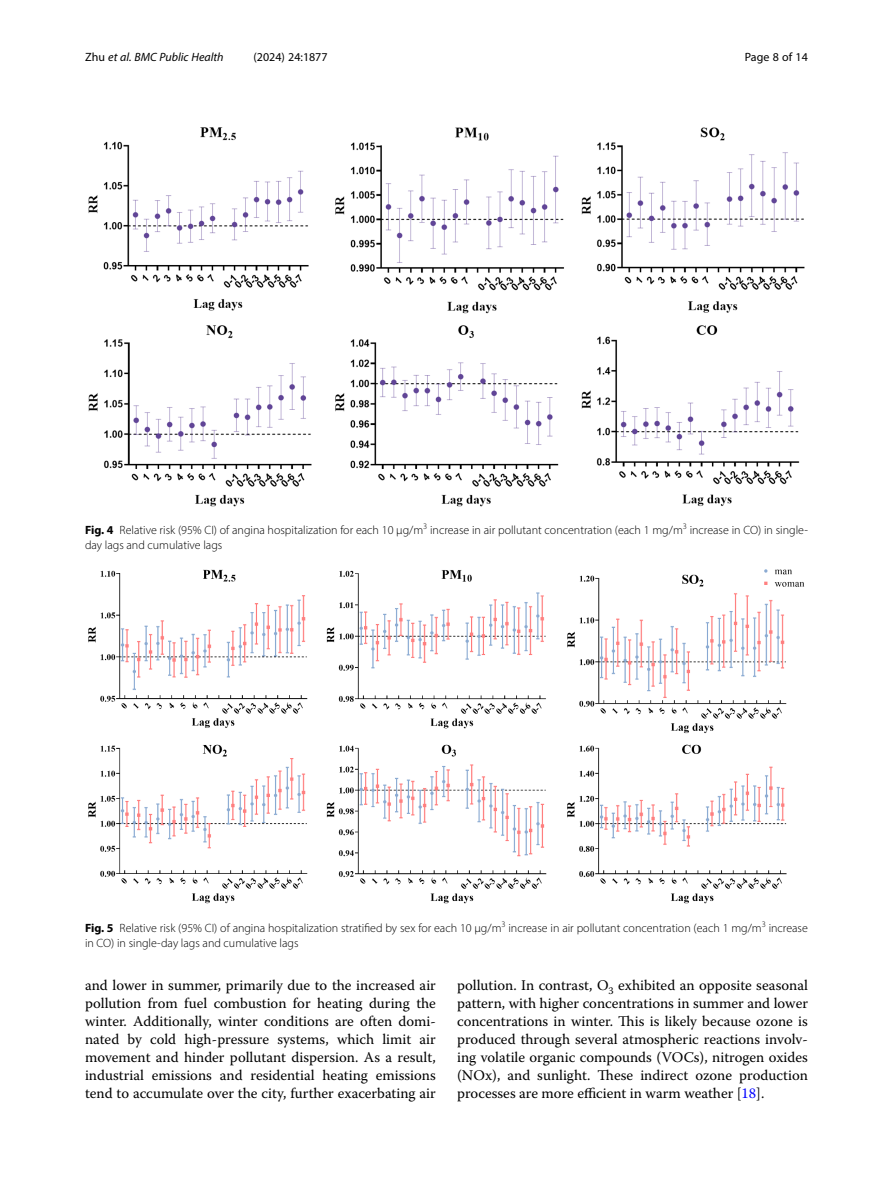
<style>
.page{position:relative;width:893px;height:1191px;background:#fff}
.page>*{position:absolute;margin:0;border:0;box-sizing:border-box;transform-origin:0 0}
.Body_Text_Indent{font:14.7px/18px "Warnock Pro";color:#000;text-align:justify}
.Figure_Caption{font:300 12px/15px "Myriad Pro";color:#000}
.t1{font:italic 12px "Myriad Pro";color:#000}
.t2{font:12px "Myriad Pro";color:#000}
.s1{font-style:normal}
.s2{font-weight:700}
.s3{color:#00f}
</style>
<div class="page">
<img style="left:88px;top:569px;width:717px;height:335px">
<img style="left:88px;top:127px;width:717px;height:380px">
<p class="t1" style="left:85px;top:50px;width:140px"><span class="s1">Zhu</span> et al. BMC Public Health</p>
<p class="t2" style="left:253px;top:50px;width:76px">(2024) 24:1877</p>
<p class="t2" style="left:745px;top:50px;width:65px">Page 8 of 14</p>
<p class="Figure_Caption" style="left:85px;top:522px;width:724px"><span class="s2">Fig. 4</span> Relative risk (95% CI) of angina hospitalization for each 10 µg/m<sup>3</sup> increase in air pollutant concentration (each 1 mg/m<sup>3</sup> increase in CO) in single&shy;day lags and cumulative lags</p>
<p class="Figure_Caption" style="left:85px;top:920px;width:724px"><span class="s2">Fig. 5</span> Relative risk (95% CI) of angina hospitalization stratified by sex for each 10 µg/m<sup>3</sup> increase in air pollutant concentration (each 1 mg/m<sup>3</sup> increase in CO) in single-day lags and cumulative lags</p>
<p class="Body_Text_Indent" style="left:85px;top:976px;width:352px">and lower in summer, primarily due to the increased air pollution from fuel combustion for heating during the winter. Additionally, winter conditions are often domi&shy;nated by cold high-pressure systems, which limit air movement and hinder pollutant dispersion. As a result, industrial emissions and residential heating emissions tend to accumulate over the city, further exacerbating air</p>
<p class="Body_Text_Indent" style="left:457px;top:976px;width:352px">pollution. In contrast, O<sub>3</sub> exhibited an opposite seasonal pattern, with higher concentrations in summer and lower concentrations in winter. This is likely because ozone is produced through several atmospheric reactions involv&shy;ing volatile organic compounds (VOCs), nitrogen oxides (NOx), and sunlight. These indirect ozone production processes are more efficient in warm weather [<span class="s3">18</span>].</p>
</div>
